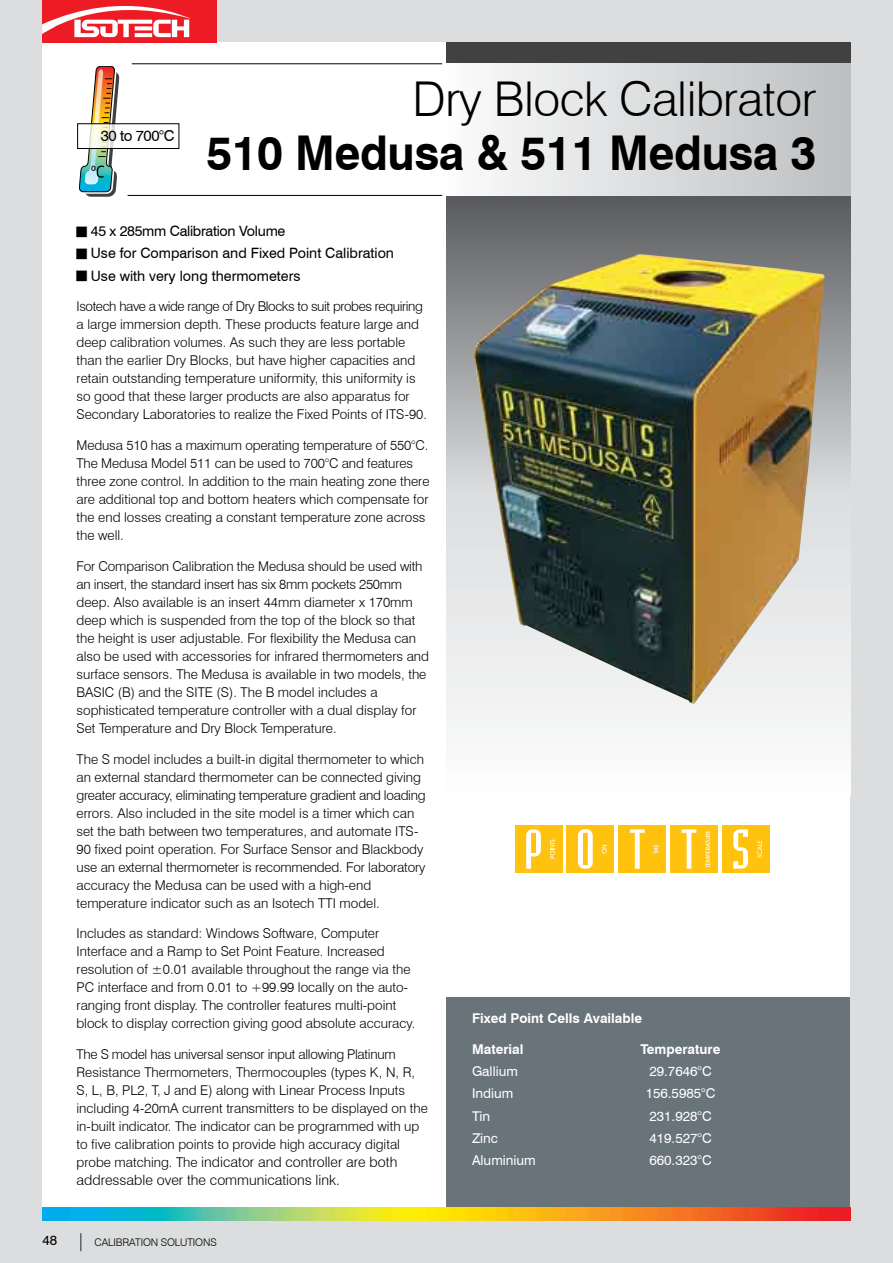
<style>
.page{position:relative;width:893px;height:1263px;background:#dcddde}
.page>*{position:absolute;margin:0;border:0;box-sizing:border-box;transform-origin:0 0}
.t1{font:700 48px/54px "Swiss 721 BT";letter-spacing:-.01em;color:#000;text-align:right;scale:.95 1}
.t2{font:15px "Swiss 721 BT";letter-spacing:-.03em;color:#000}
.t3{font:14.25px/22.2px "Swiss 721 BT";color:#000}
.t4{font:300 14.25px/18px "Swiss 721 BT";color:#000}
.t5{font:300 13.5px/18px "Swiss 721 BT";color:#000}
.t6{font:13.5px "Swiss 721 BT";color:#fff}
.t7{font:700 13.5px "Swiss 721 BT";color:#fff}
.t8{font:300 10.5px "Swiss 721 BT";letter-spacing:-.01em;color:#000}
.s1{font-weight:300}
.s2{font-size:13.5px}
.s3{font-weight:400;font-size:13.5px}
.s4{font-size:18px}
</style>
<div class="page">
<div style="left:43px;top:43px;width:807px;height:1177px;background:#fff"></div>
<div style="left:43px;top:0;width:174px;height:43px;background:#ed1c24"></div>
<svg style="left:43px;top:6px;width:148px;height:31px"></svg>
<svg style="left:446px;top:43px;width:404px;height:682px"></svg>
<div style="left:442px;top:64px;width:408px;height:132px;background:linear-gradient(to right,#fcfcfd,#bcbfc1)"></div>
<img style="left:79px;top:66px;width:40px;height:131px">
<svg style="left:79px;top:126px;width:40px;height:21px"></svg>
<div style="left:77px;top:124px;width:102px;height:25px;border:1px solid #000"></div>
<hr style="left:132px;top:64px;width:310px;height:1px;background:#000">
<hr style="left:128px;top:195px;width:314px;height:1px;background:#000">
<div style="left:446px;top:997px;width:404px;height:221px;background:#69737a"></div>
<img style="left:43px;top:1208px;width:807px;height:12px">
<img style="left:471px;top:254px;width:354px;height:450px">
<div style="left:515px;top:825px;width:47px;height:48px;background:#ffc20e"></div>
<div style="left:566px;top:825px;width:48px;height:48px;background:#ffc20e"></div>
<div style="left:618px;top:825px;width:48px;height:48px;background:#ffc20e"></div>
<div style="left:670px;top:825px;width:48px;height:48px;background:#ffc20e"></div>
<div style="left:722px;top:825px;width:48px;height:48px;background:#ffc20e"></div>
<svg style="left:526px;top:829px;width:15px;height:40px"></svg>
<svg style="left:550px;top:839px;width:5px;height:19px"></svg>
<svg style="left:578px;top:829px;width:15px;height:40px"></svg>
<svg style="left:602px;top:845px;width:5px;height:9px"></svg>
<svg style="left:630px;top:829px;width:15px;height:40px"></svg>
<svg style="left:654px;top:845px;width:4px;height:9px"></svg>
<svg style="left:682px;top:829px;width:14px;height:40px"></svg>
<svg style="left:706px;top:831px;width:4px;height:37px"></svg>
<svg style="left:733px;top:829px;width:15px;height:39px"></svg>
<svg style="left:757px;top:841px;width:5px;height:17px"></svg>
<p class="t2" style="left:101px;top:127px;width:75px">30 to 700°C</p>
<p class="t1" style="left:206px;top:71px;width:643px"><span class="s1">Dry Block Calibrator<br></span>510 Medusa &amp; 511 Medusa 3</p>
<p class="t3" style="left:91px;top:220px;width:305px">45 x 285mm Calibration Volume<br>Use for Comparison and Fixed Point Calibration<br>Use with very long thermometers</p>
<p class="t5" style="left:77px;top:298px;width:352px">Isotech have a wide range of Dry Blocks to suit probes requiring a large immersion depth. These products feature large and deep calibration volumes. As such they are less portable than the earlier Dry Blocks, but have higher capacities and retain outstanding temperature uniformity, this uniformity is so good that these larger products are also apparatus for Secondary Laboratories to realize the Fixed Points of ITS-90.</p>
<p class="t5" style="left:77px;top:436px;width:354px">Medusa 510 has a maximum operating temperature of 550°C.<br>The Medusa Model 511 can be used to 700°C and features three zone control. In addition to the main heating zone there are additional top and bottom heaters which compensate for the end losses creating a constant temperature zone across the well.</p>
<p class="t5" style="left:77px;top:557px;width:354px">For Comparison Calibration the Medusa should be used with an insert, the standard insert has six 8mm pockets 250mm deep. Also available is an insert 44mm diameter x 170mm deep which is suspended from the top of the block so that the height is user adjustable. For flexibility the Medusa can also be used with accessories for infrared thermometers and surface sensors. The Medusa is available in two models, the BASIC (B) and the SITE (S). The B model includes a sophisticated temperature controller with a dual display for Set Temperature and Dry Block Temperature.</p>
<p class="t5" style="left:77px;top:750px;width:351px">The S model includes a built-in digital thermometer to which an external standard thermometer can be connected giving greater accuracy, eliminating temperature gradient and loading errors. Also included in the site model is a timer which can set the bath between two temperatures, and automate ITS-90 fixed point operation. For Surface Sensor and Blackbody use an external thermometer is recommended. For laboratory accuracy the Medusa can be used with a high-end temperature indicator such as an Isotech TTI model.</p>
<p class="t5" style="left:77px;top:924px;width:340px">Includes as standard: Windows Software, Computer Interface and a Ramp to Set Point Feature. Increased resolution of ±0.01 available throughout the range via the PC interface and from 0.01 to +99.99 locally on the auto&shy;ranging front display. The controller features multi-point block to display correction giving good absolute accuracy.</p>
<p class="t5" style="left:77px;top:1045px;width:353px">The S model has universal sensor input allowing Platinum Resistance Thermometers, Thermocouples (types K, N, R, S, L, B, PL2, T, J and E) along with Linear Process Inputs including 4-20mA current transmitters to be displayed on the in-built indicator. The indicator can be programmed with up to five calibration points to provide high accuracy digital</p>
<p class="t4" style="left:77px;top:1153px;width:322px"><span class="s2">probe matching. The</span> indicator and controller are both addressable over the communications link.</p>
<p class="t8" style="left:43px;top:1236px;width:176px"><span class="s3">48</span> <span class="s4">|</span> CALIBRATION SOLUTIONS</p>
<p class="t7" style="left:472px;top:1010px;width:172px">Fixed Point Cells Available</p>
<p class="t7" style="left:472px;top:1041px;width:53px">Material</p>
<p class="t7" style="left:641px;top:1041px;width:81px">Temperature</p>
<p class="t6" style="left:472px;top:1063px;width:48px">Gallium</p>
<p class="t6" style="left:649px;top:1063px;width:64px">29.7646°C</p>
<p class="t6" style="left:472px;top:1085px;width:43px">Indium</p>
<p class="t6" style="left:646px;top:1085px;width:71px">156.5985°C</p>
<p class="t6" style="left:472px;top:1107px;width:20px">Tin</p>
<p class="t6" style="left:649px;top:1107px;width:64px">231.928°C</p>
<p class="t6" style="left:472px;top:1130px;width:27px">Zinc</p>
<p class="t6" style="left:649px;top:1130px;width:64px">419.527°C</p>
<p class="t6" style="left:472px;top:1152px;width:65px">Aluminium</p>
<p class="t6" style="left:649px;top:1152px;width:64px">660.323°C</p>
</div>
